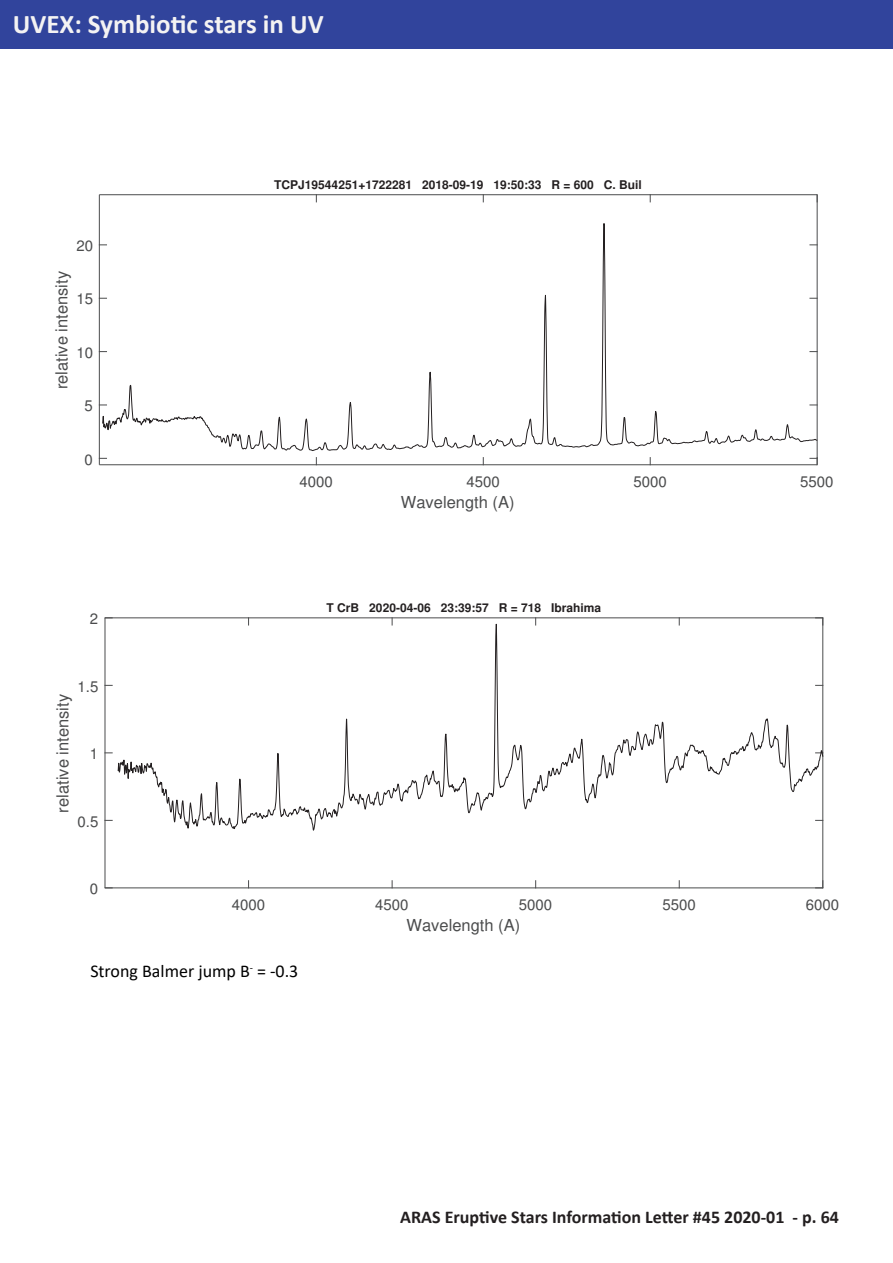
<style>
.page{position:relative;width:893px;height:1263px;background:#fff}
.page>*{position:absolute;margin:0;border:0;box-sizing:border-box;transform-origin:0 0}
.t1{font:700 27px "Calibri";color:#f4f3f3}
.t2{font:700 18px "Calibri";color:#231f20}
.t3{font:18px "Calibri";color:#000}
.t4{font:16.5px "Helvetica";color:#4b4c4d}
.t5{font:15px "Helvetica";color:#4b4c4d}
.t6{font:700 12px "Helvetica";color:#231f20}
</style>
<div class="page">
<hr style="left:99px;top:464px;width:718px;height:1px;background:#4b4c4d">
<hr style="left:99px;top:194px;width:718px;height:1px;background:#4b4c4d">
<hr style="left:99px;top:195px;width:1px;height:270px;background:#4b4c4d">
<hr style="left:817px;top:195px;width:1px;height:270px;background:#4b4c4d">
<svg style="left:810px;top:458px;width:8px;height:7px"></svg>
<svg style="left:101px;top:207px;width:717px;height:244px"></svg>
<hr style="left:105px;top:887px;width:718px;height:1px;background:#4b4c4d">
<hr style="left:105px;top:617px;width:718px;height:1px;background:#4b4c4d">
<hr style="left:105px;top:618px;width:1px;height:270px;background:#4b4c4d">
<hr style="left:822px;top:618px;width:1px;height:270px;background:#4b4c4d">
<svg style="left:816px;top:881px;width:7px;height:7px"></svg>
<svg style="left:117px;top:617px;width:707px;height:215px"></svg>
<div style="left:0;top:0;width:893px;height:49px;background:#31449c"></div>
<h1 class="t1" style="left:13px;top:5px;width:313px">UVEX: Symbiotic stars in UV</h1>
<p class="t5" style="left:76px;top:240px;width:18px">20</p>
<h3 class="t4" style="left:55px;top:389px;width:120px;rotate:-90deg">relative intensity</h3>
<p class="t5" style="left:76px;top:293px;width:18px">15</p>
<p class="t5" style="left:76px;top:347px;width:18px">10</p>
<p class="t5" style="left:84px;top:400px;width:10px">5</p>
<p class="t5" style="left:84px;top:454px;width:10px">0</p>
<p class="t5" style="left:90px;top:613px;width:10px">2</p>
<p class="t5" style="left:78px;top:681px;width:22px">1.5</p>
<h3 class="t4" style="left:57px;top:812px;width:120px;rotate:-90deg">relative intensity</h3>
<p class="t5" style="left:90px;top:748px;width:10px">1</p>
<p class="t5" style="left:78px;top:816px;width:22px">0.5</p>
<p class="t5" style="left:90px;top:883px;width:10px">0</p>
<p class="t6" style="left:274px;top:178px;width:369px">TCPJ19544251+1722281 2018-09-19 19:50:33 R = 600 C. Buil</p>
<p class="t5" style="left:299px;top:476px;width:35px">4000</p>
<p class="t5" style="left:466px;top:476px;width:35px">4500</p>
<p class="t5" style="left:633px;top:476px;width:35px">5000</p>
<p class="t5" style="left:800px;top:476px;width:35px">5500</p>
<h3 class="t4" style="left:401px;top:496px;width:115px">Wavelength (A)</h3>
<p class="t6" style="left:327px;top:601px;width:276px">T CrB 2020-04-06 23:39:57 R = 718 Ibrahima</p>
<p class="t5" style="left:232px;top:899px;width:35px">4000</p>
<p class="t5" style="left:375px;top:899px;width:35px">4500</p>
<p class="t5" style="left:519px;top:899px;width:35px">5000</p>
<p class="t5" style="left:662px;top:899px;width:35px">5500</p>
<p class="t5" style="left:806px;top:899px;width:35px">6000</p>
<h3 class="t4" style="left:406px;top:919px;width:115px">Wavelength (A)</h3>
<h2 class="t3" style="left:90px;top:958px;width:210px">Strong Balmer jump B<sup>-</sup> = -0.3</h2>
<h2 class="t2" style="left:400px;top:1204px;width:440px">ARAS Eruptive Stars Information Letter #45 2020-01 - p. 64</h2>
</div>
